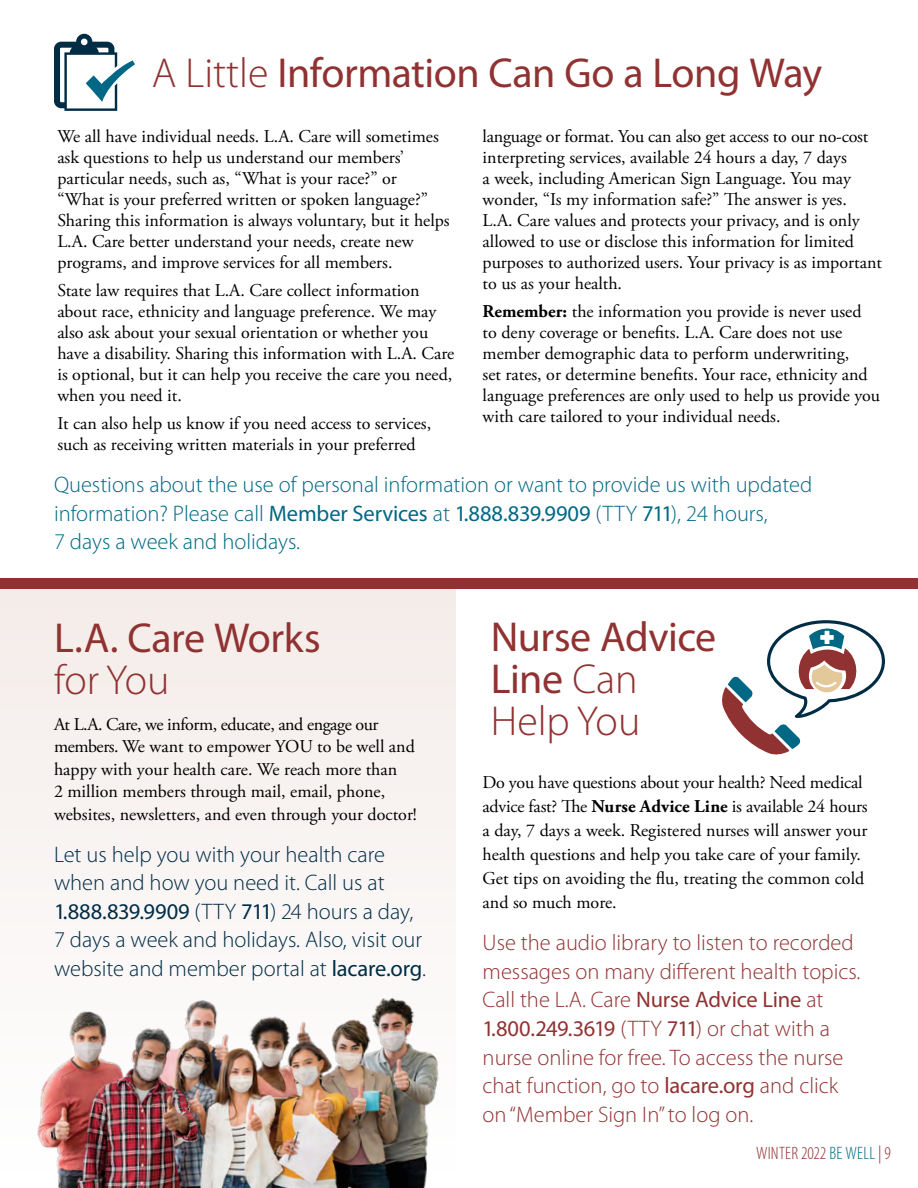
<style>
.page{position:relative;width:918px;height:1188px;background:#fff}
.page>*{position:absolute;margin:0;border:0;box-sizing:border-box;transform-origin:0 0}
.t1{font:42px/42px "Myriad Pro";letter-spacing:-.015em;color:#913232}
.t2{font:300 22.5px/28.5px "Myriad Pro";color:#913232}
.t3{font:300 22.5px/28.5px "Myriad Pro";color:#002c44}
.t4{font:300 22.5px/28.5px "Myriad Pro";color:#006884}
.t5{font:18px/21px "Adobe Garamond Pro";color:#000}
.t6{font:300 condensed 18px "Myriad Pro";letter-spacing:.015em;color:#913232}
.s1{font-weight:300}
.s2{font-weight:700}
.s3{font-weight:400}
.s4{color:#006884}
</style>
<div class="page">
<div style="left:0;top:580px;width:456px;height:608px;background:#f8f3f1"></div>
<img style="left:27px;top:998px;width:426px;height:190px">
<svg style="left:722px;top:620px;width:163px;height:135px"></svg>
<div style="left:0;top:578px;width:918px;height:11px;background:#913232"></div>
<svg style="left:54px;top:34px;width:81px;height:77px"></svg>
<h2 class="t1" style="left:152px;top:52px;width:672px"><span class="s1">A Little</span> Information Can Go a Long Way</h2>
<p class="t5" style="left:57px;top:126px;width:394px">We all have individual needs. L.A. Care will sometimes ask questions to help us understand our members’ particular needs, such as, “What is your race?” or<br>“What is your preferred written or spoken language?” Sharing this information is always voluntary, but it helps L.A. Care better understand your needs, create new programs, and improve services for all members.</p>
<p class="t5" style="left:57px;top:280px;width:399px">State law requires that L.A. Care collect information about race, ethnicity and language preference. We may also ask about your sexual orientation or whether you have a disability. Sharing this information with L.A. Care is optional, but it can help you receive the care you need, when you need it.</p>
<p class="t5" style="left:57px;top:413px;width:375px">It can also help us know if you need access to services, such as receiving written materials in your preferred</p>
<p class="t5" style="left:483px;top:127px;width:401px">language or format. You can also get access to our no-cost interpreting services, available 24 hours a day, 7 days<br>a week, including American Sign Language. You may wonder, “Is my information safe?” The answer is yes.<br>L.A. Care values and protects your privacy, and is only allowed to use or disclose this information for limited purposes to authorized users. Your privacy is as important to us as your health.</p>
<p class="t5" style="left:483px;top:301px;width:399px"><span class="s2">Remember:</span> the information you provide is never used to deny coverage or benefits. L.A. Care does not use member demographic data to perform underwriting,<br>set rates, or determine benefits. Your race, ethnicity and language preferences are only used to help us provide you with care tailored to your individual needs.</p>
<p class="t4" style="left:54px;top:471px;width:760px">Questions about the use of personal information or want to provide us with updated information? Please call <span class="s3">Member Services</span> at <span class="s3">1.888.839.9909</span> (TTY <span class="s3">711</span>), 24 hours,<br>7 days a week and holidays.</p>
<h2 class="t1" style="left:54px;top:616px;width:268px">L.A. Care Works <span class="s1">for You</span></h2>
<p class="t5" style="left:54px;top:713px;width:364px;line-height:22.5px">At L.A. Care, we inform, educate, and engage our members. We want to empower YOU to be well and happy with your health care. We reach more than<br>2 million members through mail, email, phone, websites, newsletters, and even through your doctor!</p>
<p class="t3" style="left:54px;top:840px;width:374px">Let us help you with your health care when and how you need it. Call us at <span class="s3">1.888.839.9909</span> (TTY <span class="s3">711</span>) 24 hours a day, 7 days a week and holidays. Also, visit our website and member portal at <span class="s3">lacare.org</span>.</p>
<h2 class="t1" style="left:491px;top:615px;width:227px">Nurse Advice<br>Line <span class="s1">Can<br>Help You</span></h2>
<p class="t5" style="left:483px;top:771px;width:386px;line-height:24px">Do you have questions about your health? Need medical advice fast? The <span class="s2">Nurse Advice Line</span> is available 24 hours a day, 7 days a week. Registered nurses will answer your health questions and help you take care of your family.<br>Get tips on avoiding the flu, treating the common cold and so much more.</p>
<p class="t2" style="left:483px;top:929px;width:379px">Use the audio library to listen to recorded messages on many different health topics.<br>Call the L.A. Care <span class="s3">Nurse Advice Line</span> at <span class="s3">1.800.249.3619</span> (TTY <span class="s3">711</span>) or chat with a nurse online for free. To access the nurse chat function, go to <span class="s3">lacare.org</span> and click on “Member Sign In” to log on.</p>
<p class="t6" style="left:756px;top:1144px;width:136px">WINTER 2022 <span class="s4">BE WELL</span> | 9</p>
</div>
